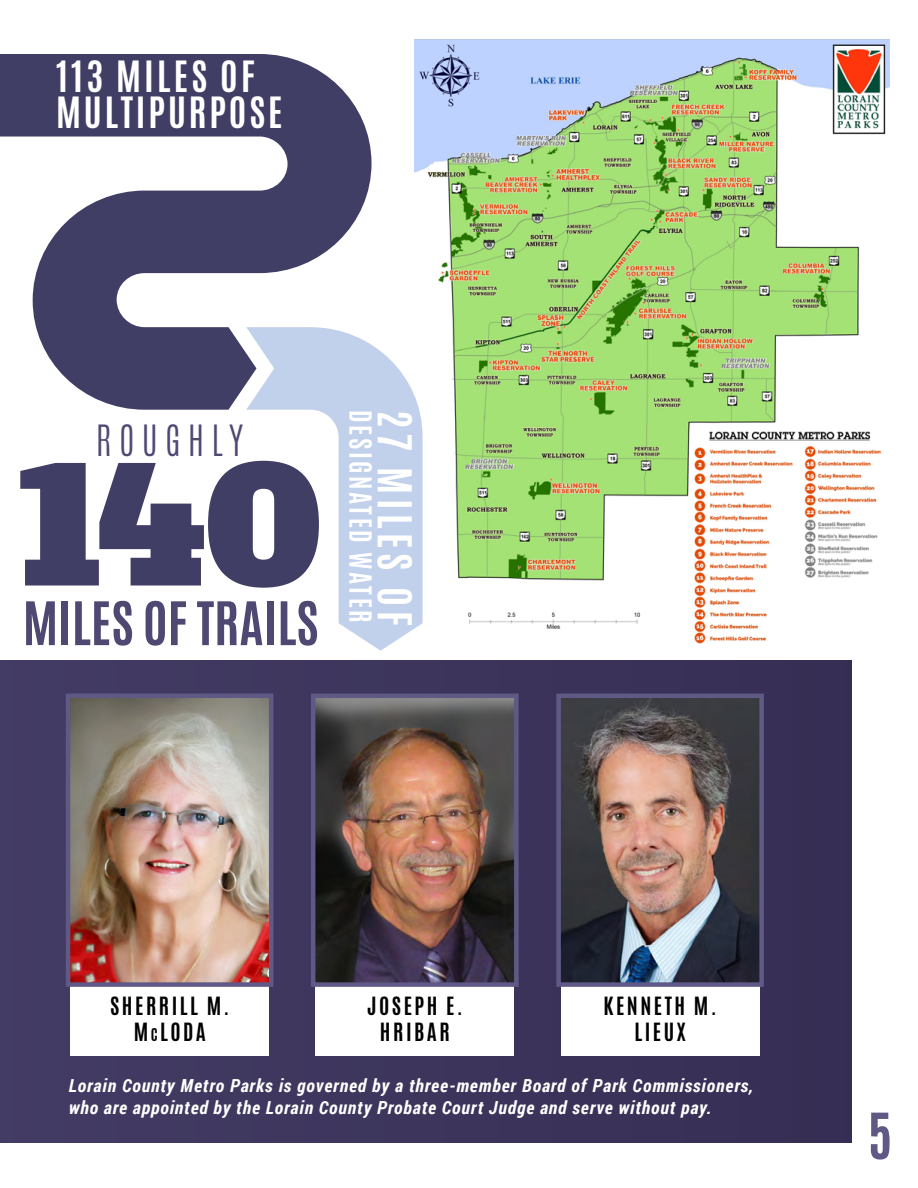
<style>
.page{position:relative;width:918px;height:1188px;background:#fff}
.page>*{position:absolute;margin:0;border:0;box-sizing:border-box;transform-origin:0 0}
.t1{font:157.5px "Alfa Slab One";color:#413e65}
.t2{font:700 54px "Antonio";color:#5e5985}
.t3{font:700 51px "Antonio";color:#4f4873}
.t4{font:700 39px "Antonio";color:#fff}
.t5{font:700 36px "Antonio";letter-spacing:.09em;color:#fff}
.t6{font:300 36px "Antonio";letter-spacing:.2em;color:#4f4873}
.t7{font:700 25.5px "Antonio";color:#fff}
.t8{font:700 21px/25.2px "Antonio";letter-spacing:.12em;color:#000;text-align:center}
.t9{font:italic 700 18px/21.6px "Roboto Condensed";letter-spacing:.05em;color:#fff}
.s1{font-size:14.7px}
</style>
<div class="page">
<div style="left:0;top:661px;width:851px;height:482px;background:#3c345b"></div>
<svg style="left:0;top:54px;width:372px;height:356px;fill:#413e65"></svg>
<img style="left:415px;top:39px;width:475px;height:605px">
<div style="left:70px;top:964px;width:199px;height:91px;background:#fff"></div>
<div style="left:316px;top:964px;width:198px;height:91px;background:#fff"></div>
<div style="left:561px;top:964px;width:198px;height:91px;background:#fff"></div>
<img style="left:65px;top:693px;width:209px;height:294px">
<img style="left:311px;top:693px;width:208px;height:296px">
<img style="left:556px;top:693px;width:208px;height:296px">
<svg style="left:246px;top:327px;width:177px;height:324px;fill:#c2d1eb"></svg>
<h3 class="t5" style="left:56px;top:50px;width:105px">113 MILES</h3>
<h3 class="t5" style="left:220px;top:50px;width:17px">OF</h3>
<h3 class="t5" style="left:56px;top:86px;width:46px">MULTIPU</h3>
<h3 class="t5" style="left:189px;top:86px;width:39px">RPOSE</h3>
<h3 class="t6" style="left:96px;top:415px;width:148px">R oughly</h3>
<h1 class="t1" style="left:18px;top:422px;width:305px">140</h1>
<h3 class="t3" style="left:23px;top:585px;width:297px">MILES OF TRAILS</h3>
<h3 class="t7" style="left:380px;top:410px;width:215px;rotate:90deg">DESIGNATED WATER</h3>
<h3 class="t4" style="left:424px;top:410px;width:214px;rotate:90deg">27 MILES OF</h3>
<p class="t8" style="left:367px;top:994px;width:24px">JOSEP</p>
<p class="t8" style="left:110px;top:994px;width:121px">SHERRILL M.<br>M<span class="s1">c</span>LODA</p>
<p class="t8" style="left:604px;top:994px;width:114px">KENNETH M.<br>LIEUX</p>
<p class="t8" style="left:380px;top:994px;width:84px;text-align:left;text-indent:47px">H E.<br>HRIBAR</p>
<p class="t9" style="left:69px;top:1075px;width:686px">Lorain County Metro Parks is governed by a three-member Board of Park Commissioners, who are appointed by the Lorain County Probate Court Judge and serve without pay.</p>
<h2 class="t2" style="left:868px;top:1095px;width:27px">5</h2>
</div>
